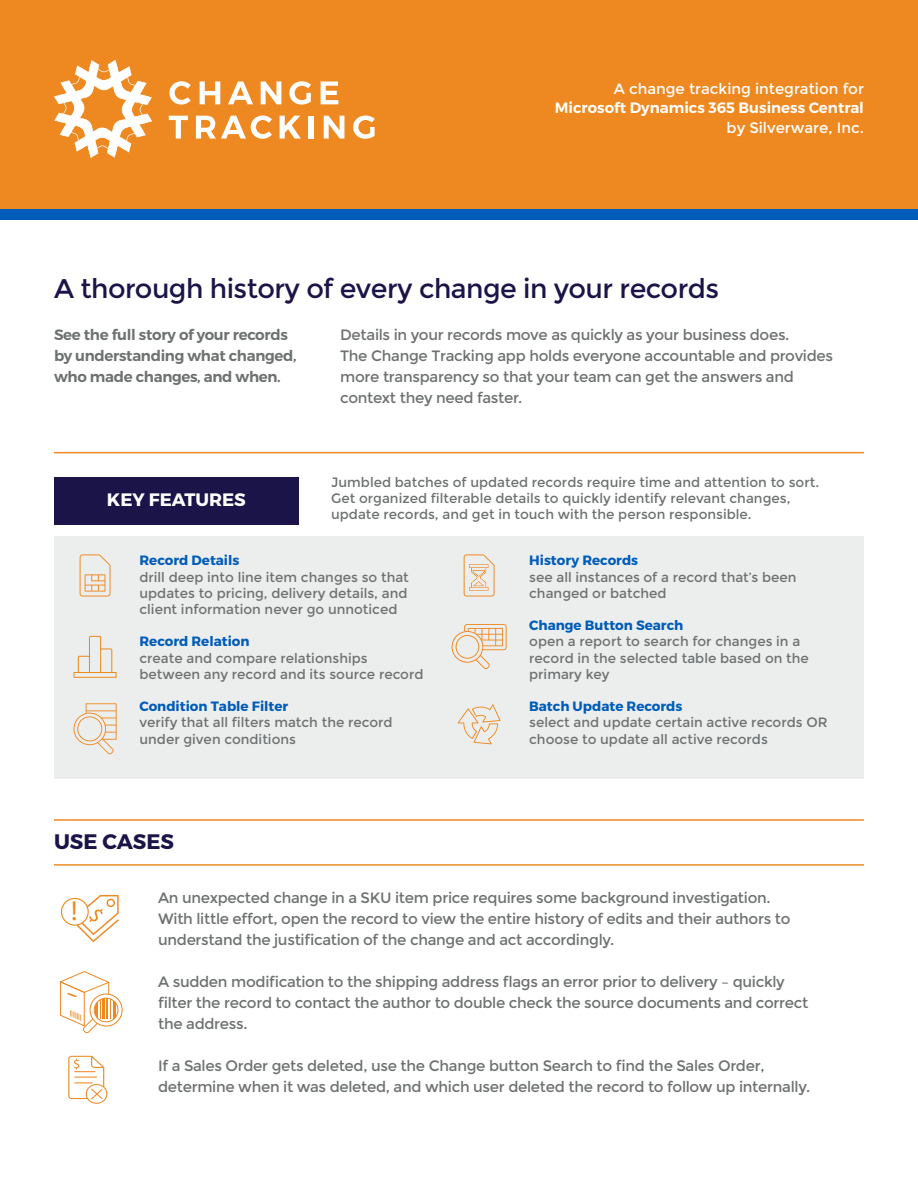
<style>
.page{position:relative;width:918px;height:1188px;background:#fff}
.page>*{position:absolute;margin:0;border:0;box-sizing:border-box;transform-origin:0 0}
.t1{font:27.6px "Myriad Pro";color:#ee8922}
.t2{font:27px "Montserrat";letter-spacing:-.02em;color:#1a1448}
.t3{font:700 21px "Montserrat";color:#1a1448}
.t4{font:700 18px "Montserrat";color:#fff}
.t5{font:15px/21px "Montserrat";letter-spacing:-.02em;color:#6e7171}
.t6{font:600 15px/21px "Montserrat";letter-spacing:-.02em;color:#6e7171}
.t7{font:15px "Montserrat";color:#fff}
.t8{font:600 15px "Montserrat";color:#fff}
.t9{font:13.5px/16.2px "Montserrat";color:#6e7171}
.t10{font:700 13.5px "Montserrat";color:#005cb9}
</style>
<div class="page">
<div style="left:0;top:0;width:918px;height:218px;background:#ee8922"></div>
<svg style="left:54px;top:60px;width:98px;height:98px"></svg>
<svg style="left:169px;top:81px;width:22px;height:24px"></svg>
<svg style="left:200px;top:81px;width:20px;height:23px"></svg>
<svg style="left:228px;top:81px;width:25px;height:23px"></svg>
<svg style="left:261px;top:81px;width:20px;height:23px"></svg>
<svg style="left:289px;top:81px;width:22px;height:24px"></svg>
<svg style="left:321px;top:81px;width:17px;height:23px"></svg>
<svg style="left:169px;top:116px;width:19px;height:23px"></svg>
<svg style="left:196px;top:116px;width:76px;height:23px"></svg>
<svg style="left:280px;top:116px;width:21px;height:23px"></svg>
<div style="left:308px;top:116px;width:5px;height:23px;background:#fff"></div>
<svg style="left:324px;top:116px;width:20px;height:23px"></svg>
<svg style="left:353px;top:116px;width:22px;height:23px"></svg>
<div style="left:54px;top:536px;width:810px;height:242px;background:#eceeee"></div>
<div style="left:54px;top:477px;width:245px;height:48px;background:#1a1448"></div>
<svg style="left:80px;top:554px;width:31px;height:43px"></svg>
<svg style="left:464px;top:554px;width:31px;height:43px"></svg>
<svg style="left:458px;top:704px;width:43px;height:40px"></svg>
<svg style="left:452px;top:624px;width:55px;height:45px"></svg>
<svg style="left:74px;top:636px;width:43px;height:42px"></svg>
<svg style="left:74px;top:703px;width:43px;height:51px"></svg>
<hr style="left:54px;top:864px;width:810px;height:2px;background:#ee8922">
<hr style="left:54px;top:819px;width:810px;height:2px;background:#ee8922">
<hr style="left:54px;top:452px;width:810px;height:1px;background:#ee8922">
<svg style="left:59px;top:971px;width:64px;height:62px"></svg>
<svg style="left:75px;top:895px;width:44px;height:47px"></svg>
<div style="left:61px;top:898px;width:27px;height:27px;background:#fff;border-radius:50%"></div>
<div style="left:61px;top:898px;width:28px;height:28px;border:1px solid #ee8922;border-radius:50%"></div>
<div style="left:86px;top:1084px;width:21px;height:20px;border:1px solid #ee8922;border-radius:50%"></div>
<svg style="left:68px;top:1056px;width:36px;height:44px"></svg>
<div style="left:0;top:209px;width:918px;height:11px;background:#005cb9"></div>
<p class="t7" style="left:614px;top:80px;width:252px">A change tracking integration for</p>
<p class="t8" style="left:555px;top:99px;width:311px">Microsoft Dynamics 365 Business Central</p>
<p class="t7" style="left:727px;top:119px;width:139px">by Silverware, Inc.</p>
<h2 class="t2" style="left:54px;top:272px;width:667px">A thorough history of every change in your records</h2>
<p class="t6" style="left:54px;top:324px;width:244px">See the full story of your records by understanding what changed, who made changes, and when.</p>
<p class="t5" style="left:340px;top:324px;width:494px">Details in your records move as quickly as your business does.<br>The Change Tracking app holds everyone accountable and provides more transparency so that your team can get the answers and context they need faster.</p>
<p class="t4" style="left:107px;top:489px;width:140px">KEY FEATURES</p>
<p class="t9" style="left:331px;top:474px;width:489px">Jumbled batches of updated records require time and attention to sort.<br>Get organized filterable details to quickly identify relevant changes, update records, and get in touch with the person responsible.</p>
<p class="t10" style="left:140px;top:552px;width:101px">Record Details</p>
<p class="t9" style="left:140px;top:569px;width:271px;text-align:justify">drill deep into line item changes so that updates to pricing, delivery details, and client information never go unnoticed</p>
<p class="t10" style="left:140px;top:633px;width:112px">Record Relation</p>
<p class="t9" style="left:140px;top:650px;width:286px">create and compare relationships between any record and its source record</p>
<p class="t10" style="left:140px;top:698px;width:150px">Condition Table Filter</p>
<p class="t9" style="left:140px;top:715px;width:255px">verify that all filters match the record under given conditions</p>
<h3 class="t3" style="left:54px;top:829px;width:122px">USE CASES</h3>
<p class="t10" style="left:529px;top:552px;width:111px">History Records</p>
<p class="t9" style="left:529px;top:569px;width:269px">see all instances of a record that’s been changed or batched</p>
<p class="t10" style="left:529px;top:617px;width:156px">Change Button Search</p>
<p class="t9" style="left:529px;top:634px;width:281px">open a report to search for changes in a record in the selected table based on the primary key</p>
<p class="t10" style="left:529px;top:698px;width:155px">Batch Update Records</p>
<p class="t9" style="left:529px;top:715px;width:300px">select and update certain active records OR choose to update all active records</p>
<h1 class="t1" style="left:71px;top:894px;width:8px">!</h1>
<p class="t5" style="left:158px;top:887px;width:634px">An unexpected change in a SKU item price requires some background investigation.<br>With little effort, open the record to view the entire history of edits and their authors to understand the justification of the change and act accordingly.</p>
<p class="t5" style="left:158px;top:971px;width:652px">A sudden modification to the shipping address flags an error prior to delivery – quickly filter the record to contact the author to double check the source documents and correct the address.</p>
<p class="t5" style="left:158px;top:1055px;width:654px">If a Sales Order gets deleted, use the Change button Search to find the Sales Order, determine when it was deleted, and which user deleted the record to follow up internally.</p>
</div>
